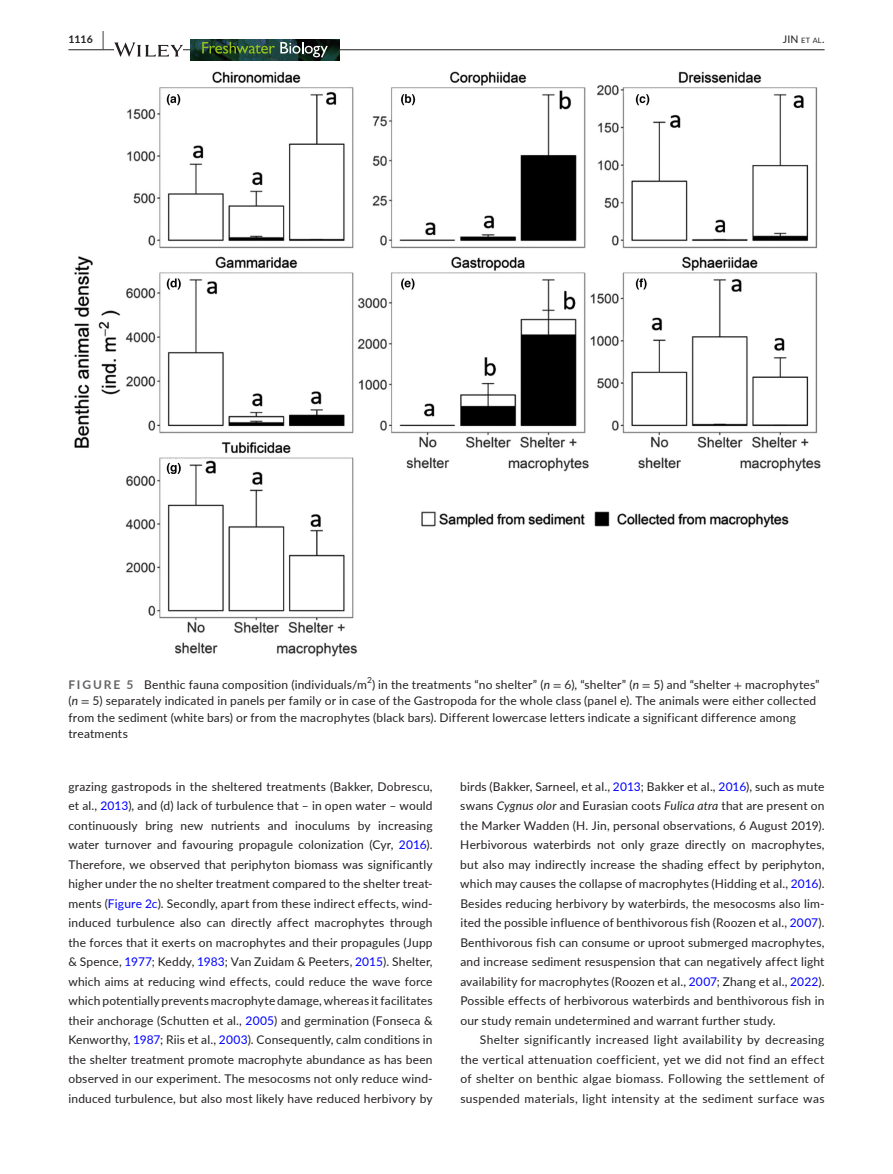
<style>
.page{position:relative;width:893px;height:1174px;background:#fff}
.page>*{position:absolute;margin:0;border:0;box-sizing:border-box;transform-origin:0 0}
.t1{font:12px/19.5px "Lato";letter-spacing:.015em;color:#231f20;text-align:justify}
.t2{font:10.5px "Lato";color:#231f20}
.t3{font:700 10.5px "Lato";color:#231f20}
.t4{font:8.4px "Lato";color:#231f20}
.s1{font-size:19.5px}
.s2{font-size:7.35px}
.s3{font-style:italic}
.s4{font-family:"STIX"}
.s5{font-weight:700;color:#636366}
.s6{color:#00f}
</style>
<div class="page">
<hr style="left:68px;top:49px;width:756px;height:1px;background:#231f20">
<svg style="left:114px;top:42px;width:69px;height:15px"></svg>
<img style="left:191px;top:39px;width:148px;height:21px">
<svg style="left:202px;top:42px;width:126px;height:15px;background:#415e43"></svg>
<img style="left:74px;top:71px;width:747px;height:585px">
<p class="t3" style="left:68px;top:31px;width:37px">1116 <span class="s1">|</span></p>
<p class="t2" style="left:783px;top:31px;width:43px">JIN <span class="s2">et al</span>.</p>
<p class="t4" style="left:367px;top:674px;width:6px">2</p>
<p class="t1" style="left:68px;top:692px;width:749px;line-height:16.5px;text-align:left">(<span class="s3">n</span> <span class="s4">=</span> 5) separately indicated in panels per family or in case of the Gastropoda for the whole class (panel e). The animals were either collected from the sediment (white bars) or from the macrophytes (black bars). Different lowercase letters indicate a significant difference among treatments</p>
<p class="t1" style="left:68px;top:674px;width:753px"><span class="s5">FIGURE 5</span> Benthic fauna composition (individuals/m ) in the treatments “no shelter” (<span class="s3">n</span> <span class="s4">=</span> 6), “shelter” (<span class="s3">n</span> <span class="s4">=</span> 5) and “shelter <span class="s4">+</span> macrophytes”</p>
<p class="t1" style="left:68px;top:776px;width:366px">grazing gastropods in the sheltered treatments (Bakker, Dobrescu, et al., <span class="s6">2013</span>), and (d) lack of turbulence that – in open water – would continuously bring new nutrients and inoculums by increasing water turnover and favouring propagule colonization (Cyr, <span class="s6">2016</span>).<br>Therefore, we observed that periphyton biomass was significantly higher under the no shelter treatment compared to the shelter treat&shy;ments (<span class="s6">Figure 2c</span>). Secondly, apart from these indirect effects, wind&shy;induced turbulence also can directly affect macrophytes through the forces that it exerts on macrophytes and their propagules (Jupp &amp; Spence, <span class="s6">1977</span>; Keddy, <span class="s6">1983</span>; Van Zuidam &amp; Peeters, <span class="s6">2015</span>). Shelter, which aims at reducing wind effects, could reduce the wave force which potentially prevents macrophyte damage, whereas it facilitates their anchorage (Schutten et al., <span class="s6">2005</span>) and germination (Fonseca &amp; Kenworthy, <span class="s6">1987</span>; Riis et al., <span class="s6">2003</span>). Consequently, calm conditions in the shelter treatment promote macrophyte abundance as has been observed in our experiment. The mesocosms not only reduce wind&shy;induced turbulence, but also most likely have reduced herbivory by</p>
<p class="t1" style="left:460px;top:776px;width:366px">birds (Bakker, Sarneel, et al., <span class="s6">2013</span>; Bakker et al., <span class="s6">2016</span>), such as mute swans <span class="s3">Cygnus olor</span> and Eurasian coots <span class="s3">Fulica atra</span> that are present on the Marker Wadden (H. Jin, personal observations, 6 August 2019).<br>Herbivorous waterbirds not only graze directly on macrophytes, but also may indirectly increase the shading effect by periphyton, which may causes the collapse of macrophytes (Hidding et al., <span class="s6">2016</span>).<br>Besides reducing herbivory by waterbirds, the mesocosms also lim&shy;ited the possible influence of benthivorous fish (Roozen et al., <span class="s6">2007</span>).<br>Benthivorous fish can consume or uproot submerged macrophytes, and increase sediment resuspension that can negatively affect light availability for macrophytes (Roozen et al., <span class="s6">2007</span>; Zhang et al., <span class="s6">2022</span>).<br>Possible effects of herbivorous waterbirds and benthivorous fish in our study remain undetermined and warrant further study.</p>
<p class="t1" style="left:460px;top:1029px;width:366px;text-indent:20px">Shelter significantly increased light availability by decreasing the vertical attenuation coefficient, yet we did not find an effect of shelter on benthic algae biomass. Following the settlement of suspended materials, light intensity at the sediment surface was</p>
</div>
